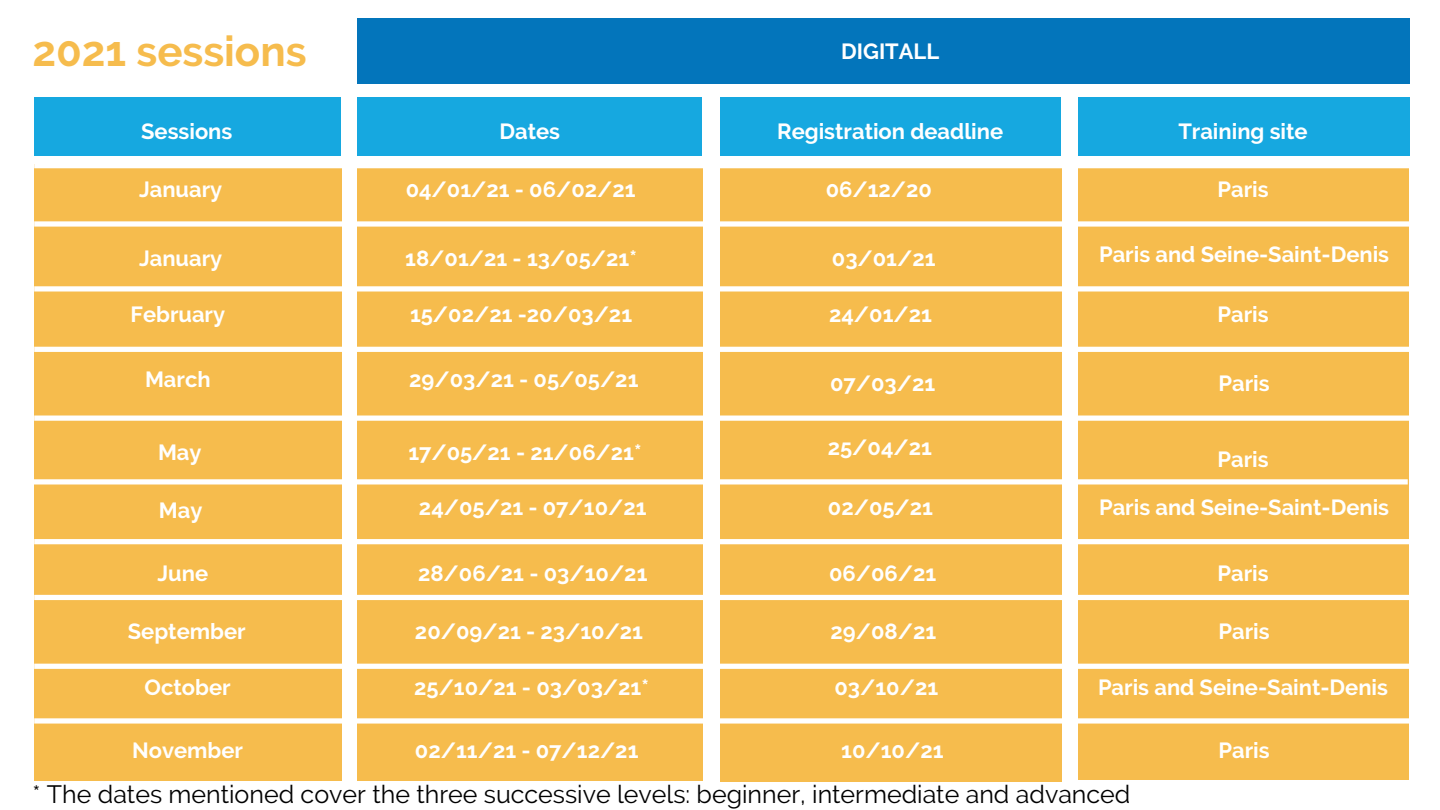
<style>
.page{position:relative;width:1440px;height:810px;background:#fff}
.page>*{position:absolute;margin:0;border:0;box-sizing:border-box;transform-origin:0 0}
.t1{font:700 42px "Raleway";color:#f6bc4d}
.t2{font:25px "Raleway";color:#000}
.t3{font:700 21.9px "Raleway";color:#fff}
</style>
<div class="page">
<div style="left:34px;top:164px;width:308px;height:617px;background:#f6bc4d"></div>
<div style="left:357px;top:18px;width:1053px;height:66px;background:#0375bb"></div>
<div style="left:357px;top:165px;width:346px;height:616px;background:#f6bc4d"></div>
<div style="left:720px;top:165px;width:341px;height:617px;background:#f6bc4d"></div>
<div style="left:1078px;top:165px;width:331px;height:615px;background:#f6bc4d"></div>
<svg style="left:34px;top:664px;width:1375px;height:5px"></svg>
<div style="left:34px;top:595px;width:1375px;height:5px;background:#fff"></div>
<svg style="left:34px;top:479px;width:1374px;height:6px"></svg>
<svg style="left:34px;top:416px;width:1375px;height:5px"></svg>
<svg style="left:34px;top:347px;width:1375px;height:5px"></svg>
<svg style="left:34px;top:286px;width:1375px;height:6px"></svg>
<div style="left:34px;top:97px;width:307px;height:59px;background:#16a8e0"></div>
<hr style="left:34px;top:164px;width:1375px;height:4px;background:#fff">
<div style="left:357px;top:97px;width:345px;height:59px;background:#16a8e0"></div>
<div style="left:720px;top:97px;width:341px;height:59px;background:#16a8e0"></div>
<div style="left:1078px;top:97px;width:332px;height:59px;background:#16a8e0"></div>
<svg style="left:34px;top:221px;width:1375px;height:6px"></svg>
<svg style="left:34px;top:539px;width:1375px;height:5px"></svg>
<svg style="left:34px;top:718px;width:1375px;height:6px"></svg>
<p class="t1" style="left:32px;top:27px;width:276px">2021 sessions</p>
<p class="t3" style="left:841px;top:38px;width:99px">DIGITALL</p>
<p class="t3" style="left:141px;top:118px;width:93px">Sessions</p>
<p class="t3" style="left:499px;top:118px;width:62px">Dates</p>
<p class="t3" style="left:777px;top:118px;width:228px">Registration deadline</p>
<p class="t3" style="left:1178px;top:118px;width:131px">Training site</p>
<p class="t3" style="left:139px;top:176px;width:85px">January</p>
<p class="t3" style="left:1217px;top:176px;width:53px">Paris</p>
<p class="t3" style="left:406px;top:176px;width:231px">04/01/21 - 06/02/21</p>
<p class="t3" style="left:826px;top:176px;width:108px">06/12/20</p>
<p class="t3" style="left:139px;top:245px;width:85px">January</p>
<p class="t3" style="left:405px;top:245px;width:233px">18/01/21 - 13/05/21*</p>
<p class="t3" style="left:832px;top:245px;width:105px">03/01/21</p>
<p class="t3" style="left:1099px;top:241px;width:292px">Paris and Seine-Saint-Denis</p>
<p class="t3" style="left:130px;top:302px;width:96px">February</p>
<p class="t3" style="left:410px;top:302px;width:224px">15/02/21 -20/03/21</p>
<p class="t3" style="left:829px;top:302px;width:104px">24/01/21</p>
<p class="t3" style="left:1217px;top:302px;width:53px">Paris</p>
<p class="t3" style="left:145px;top:366px;width:67px">March</p>
<p class="t3" style="left:409px;top:366px;width:231px">29/03/21 - 05/05/21</p>
<p class="t3" style="left:830px;top:371px;width:107px">07/03/21</p>
<p class="t3" style="left:1219px;top:371px;width:53px">Paris</p>
<p class="t3" style="left:158px;top:439px;width:45px">May</p>
<p class="t3" style="left:408px;top:439px;width:235px">17/05/21 - 21/06/21*</p>
<p class="t3" style="left:828px;top:434px;width:106px">25/04/21</p>
<p class="t3" style="left:1217px;top:447px;width:53px">Paris</p>
<p class="t3" style="left:159px;top:498px;width:45px">May</p>
<p class="t3" style="left:419px;top:494px;width:229px">24/05/21 - 07/10/21</p>
<p class="t3" style="left:828px;top:494px;width:107px">02/05/21</p>
<p class="t3" style="left:1099px;top:494px;width:292px">Paris and Seine-Saint-Denis</p>
<p class="t3" style="left:157px;top:561px;width:52px">June</p>
<p class="t3" style="left:128px;top:619px;width:119px">September</p>
<p class="t3" style="left:418px;top:561px;width:231px">28/06/21 - 03/10/21</p>
<p class="t3" style="left:415px;top:619px;width:230px">20/09/21 - 23/10/21</p>
<p class="t3" style="left:829px;top:561px;width:109px">06/06/21</p>
<p class="t3" style="left:831px;top:619px;width:107px">29/08/21</p>
<p class="t3" style="left:1217px;top:561px;width:53px">Paris</p>
<p class="t3" style="left:1219px;top:619px;width:53px">Paris</p>
<p class="t3" style="left:145px;top:675px;width:88px">October</p>
<p class="t3" style="left:414px;top:675px;width:236px">25/10/21 - 03/03/21*</p>
<p class="t3" style="left:834px;top:675px;width:105px">03/10/21</p>
<p class="t3" style="left:1098px;top:675px;width:292px">Paris and Seine-Saint-Denis</p>
<p class="t3" style="left:132px;top:738px;width:112px">November</p>
<p class="t3" style="left:415px;top:738px;width:225px">02/11/21 - 07/12/21</p>
<p class="t3" style="left:841px;top:738px;width:104px">10/10/21</p>
<p class="t3" style="left:1219px;top:738px;width:53px">Paris</p>
<p class="t2" style="left:33px;top:779px;width:1099px">* The dates mentioned cover the three successive levels: beginner, intermediate and advanced</p>
</div>
